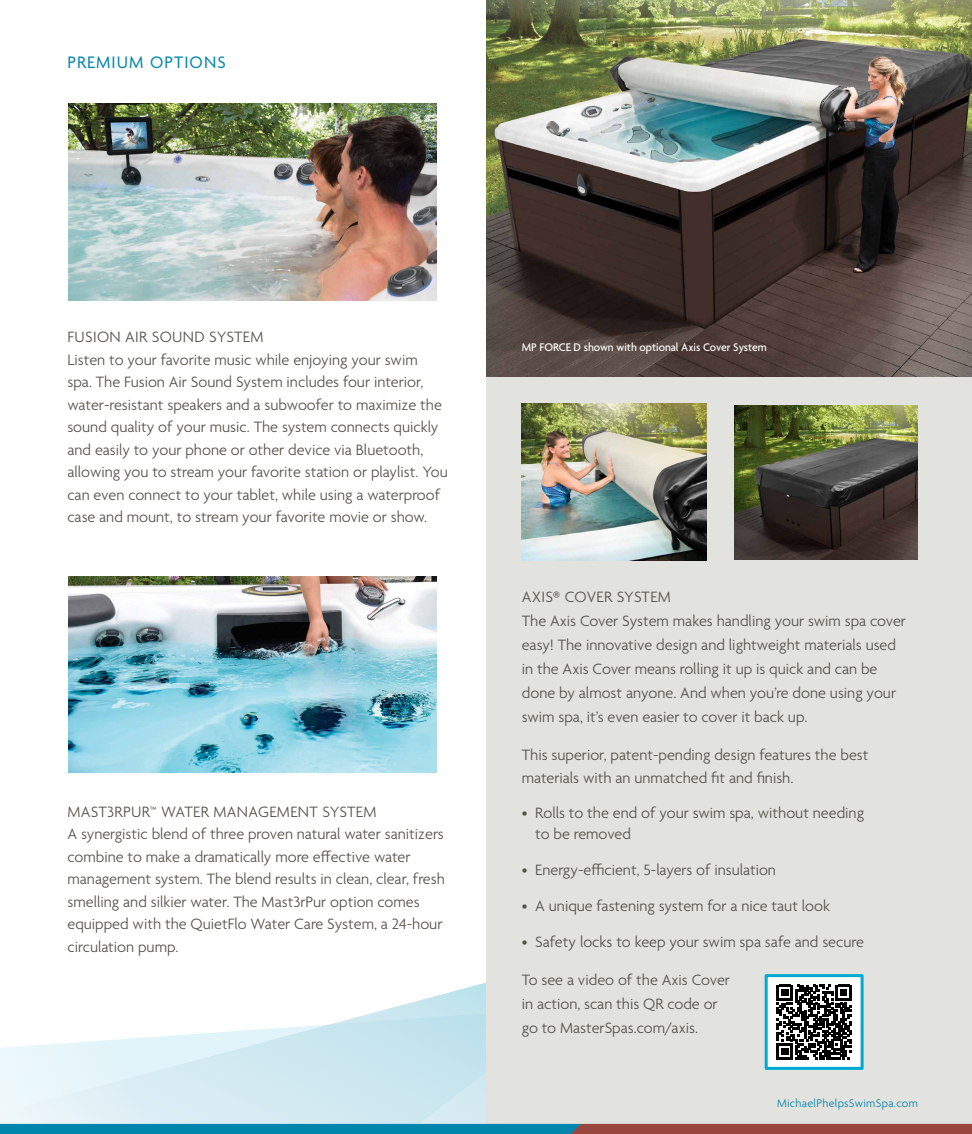
<style>
.page{position:relative;width:972px;height:1134px;background:#fff}
.page>*{position:absolute;margin:0;border:0;box-sizing:border-box;transform-origin:0 0}
.t1{font:18px "Agenda";letter-spacing:.06em;color:#0085ac}
.t2{font:300 16.2px/22.5px "Agenda";color:#54534a}
.t3{font:500 12px "Agenda";color:#fff;scale:.96 1}
.t4{font:300 12px "Agenda";letter-spacing:.025em;color:#0085ac}
</style>
<div class="page">
<svg style="left:0;top:982px;width:486px;height:142px"></svg>
<div style="left:486px;top:0;width:486px;height:1134px;background:#e2e2de"></div>
<img style="left:68px;top:104px;width:368px;height:196px">
<img style="left:68px;top:576px;width:368px;height:197px">
<svg style="left:0;top:1124px;width:972px;height:10px;background:#3e6b7f"></svg>
<img style="left:486px;top:0;width:486px;height:376px">
<img style="left:522px;top:404px;width:184px;height:156px">
<img style="left:735px;top:405px;width:183px;height:154px">
<div style="left:766px;top:976px;width:96px;height:92px;background:#fff"></div>
<svg style="left:777px;top:985px;width:74px;height:74px"></svg>
<div style="left:765px;top:974px;width:99px;height:96px;border:3px solid #00a9d3"></div>
<p class="t1" style="left:68px;top:52px;width:160px">PREMIUM OPTIONS</p>
<p class="t2" style="left:68px;top:327px;width:382px">FUSION AIR SOUND SYSTEM<br>Listen to your favorite music while enjoying your swim<br>spa. The Fusion Air Sound System includes four interior, water-resistant speakers and a subwoofer to maximize the sound quality of your music. The system connects quickly and easily to your phone or other device via Bluetooth, allowing you to stream your favorite station or playlist. You can even connect to your tablet, while using a waterproof case and mount, to stream your favorite movie or show.</p>
<p class="t2" style="left:68px;top:801px;width:379px">MAST3RPUR™ WATER MANAGEMENT SYSTEM<br>A synergistic blend of three proven natural water sanitizers combine to make a dramatically more effective water management system. The blend results in clean, clear, fresh smelling and silkier water. The Mast3rPur option comes equipped with the QuietFlo Water Care System, a 24-hour circulation pump.</p>
<p class="t3" style="left:522px;top:340px;width:257px">MP FORCE D shown with optional Axis Cover System</p>
<p class="t2" style="left:522px;top:586px;width:386px;line-height:24px">AXIS® COVER SYSTEM<br>The Axis Cover System makes handling your swim spa cover easy! The innovative design and lightweight materials used in the Axis Cover means rolling it up is quick and can be done by almost anyone. And when you’re done using your swim spa, it’s even easier to cover it back up.</p>
<p class="t2" style="left:522px;top:743px;width:348px;line-height:24px">This superior, patent-pending design features the best materials with an unmatched fit and finish.</p>
<p class="t2" style="left:535px;top:803px;width:330px;line-height:21px;text-indent:-13px">• Rolls to the end of your swim spa, without needing to be removed</p>
<p class="t2" style="left:522px;top:860px;width:256px">• Energy-efficient, 5-layers of insulation</p>
<p class="t2" style="left:522px;top:896px;width:310px">• A unique fastening system for a nice taut look</p>
<p class="t2" style="left:522px;top:932px;width:344px">• Safety locks to keep your swim spa safe and secure</p>
<p class="t2" style="left:522px;top:968px;width:210px;line-height:24px">To see a video of the Axis Cover in action, scan this QR code or go to MasterSpas.com/axis.</p>
<p class="t4" style="left:777px;top:1097px;width:142px">MichaelPhelpsSwimSpa.com</p>
</div>
